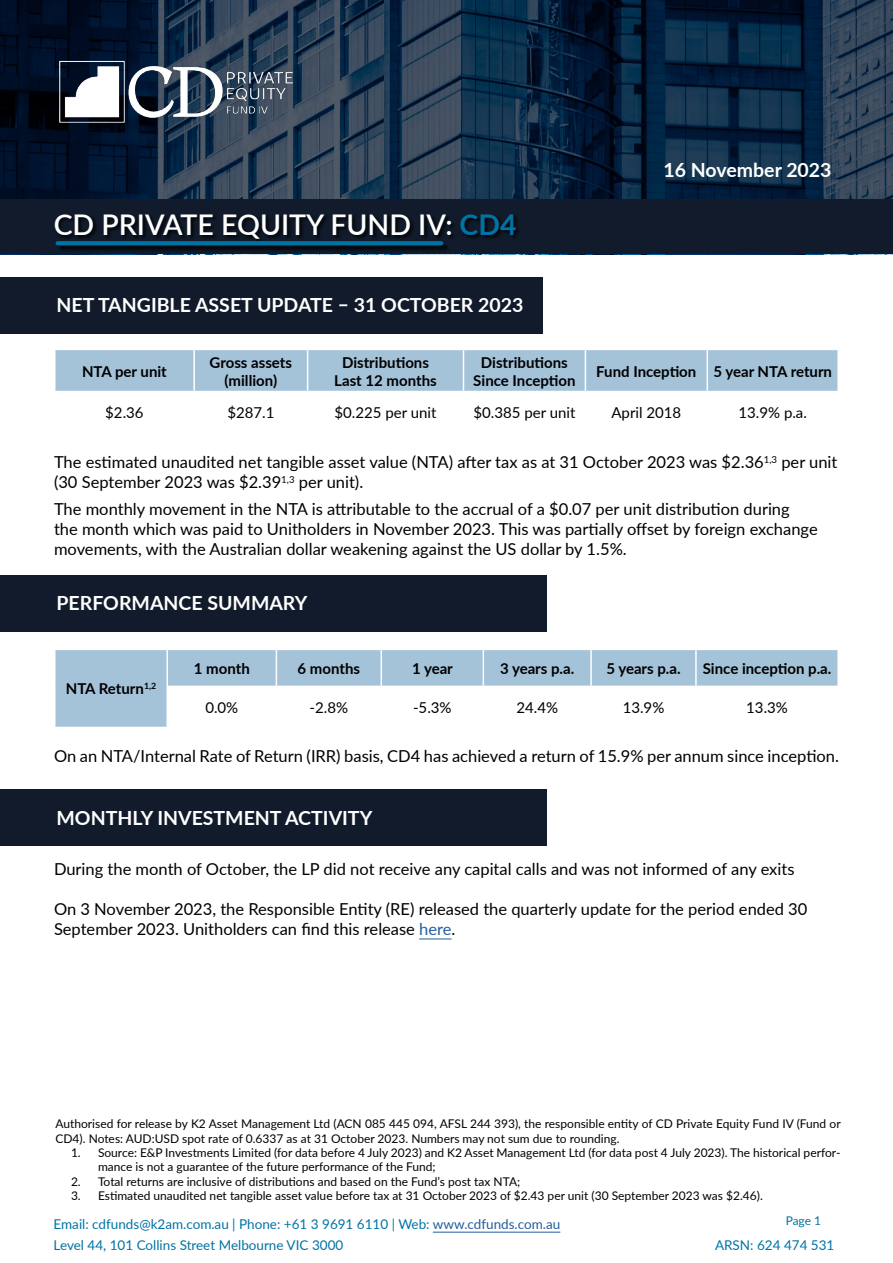
<style>
.page{position:relative;width:893px;height:1263px;background:#fff}
.page>*{position:absolute;margin:0;border:0;box-sizing:border-box;transform-origin:0 0}
.t1{font:600 28.5px "Lato";color:#fff}
.t2{font:700 19.5px "Lato";color:#fff}
.t3{font:16.5px/19.8px "Lato";color:#000}
.t4{font:700 15px/18px "Lato";color:#000;text-align:center}
.t5{font:15px "Lato";color:#000}
.t6{font:13.5px/21px "Lato";color:#0073a5}
.t7{font:12px/14.4px "Lato";color:#000}
.t8{font:12px "Lato";color:#0073a5}
.s1{font-weight:700;color:#0073a5}
.s2{color:#215e9e}
</style>
<div class="page">
<svg style="left:0;top:0;width:893px;height:199px;background:#162d45"></svg>
<div style="left:0;top:199px;width:893px;height:55px;background:#111b2b"></div>
<div style="left:54px;top:214px;width:467px;height:31px;background:#000;opacity:.75"></div>
<div style="left:57px;top:242px;width:394px;height:11px;background:#000;opacity:.75"></div>
<svg style="left:58px;top:241px;width:383px;height:4px;background:#006fa0"></svg>
<div style="left:0;top:277px;width:542px;height:57px;background:#111b2b"></div>
<div style="left:56px;top:350px;width:781px;height:41px;background:#a4c2d8"></div>
<hr style="left:193px;top:350px;width:2px;height:41px;background:#fff">
<hr style="left:307px;top:350px;width:1px;height:41px;background:#fff">
<hr style="left:463px;top:350px;width:1px;height:41px;background:#fff">
<hr style="left:585px;top:350px;width:1px;height:41px;background:#fff">
<hr style="left:706px;top:350px;width:2px;height:41px;background:#fff">
<div style="left:56px;top:650px;width:781px;height:77px;background:#a4c2d8"></div>
<svg style="left:168px;top:687px;width:669px;height:40px"></svg>
<hr style="left:166px;top:650px;width:2px;height:36px;background:#fff">
<hr style="left:276px;top:650px;width:1px;height:36px;background:#fff">
<hr style="left:381px;top:650px;width:1px;height:36px;background:#fff">
<hr style="left:483px;top:650px;width:1px;height:36px;background:#fff">
<hr style="left:590px;top:650px;width:2px;height:36px;background:#fff">
<hr style="left:695px;top:650px;width:2px;height:36px;background:#fff">
<hr style="left:166px;top:686px;width:110px;height:1px;background:#fff">
<hr style="left:166px;top:687px;width:2px;height:40px;background:#fff">
<hr style="left:276px;top:686px;width:105px;height:1px;background:#fff">
<hr style="left:276px;top:687px;width:1px;height:40px;background:#fff">
<hr style="left:381px;top:686px;width:102px;height:1px;background:#fff">
<hr style="left:381px;top:687px;width:1px;height:40px;background:#fff">
<hr style="left:483px;top:686px;width:108px;height:1px;background:#fff">
<hr style="left:483px;top:687px;width:1px;height:40px;background:#fff">
<hr style="left:591px;top:686px;width:105px;height:1px;background:#fff">
<hr style="left:590px;top:687px;width:2px;height:40px;background:#fff">
<hr style="left:696px;top:686px;width:143px;height:1px;background:#fff">
<hr style="left:695px;top:687px;width:2px;height:40px;background:#fff">
<div style="left:0;top:574px;width:547px;height:57px;background:#111b2b"></div>
<div style="left:0;top:789px;width:547px;height:57px;background:#111b2b"></div>
<hr style="left:419px;top:939px;width:32px;height:1px;background:#215e9e">
<hr style="left:433px;top:1232px;width:127px;height:1px;background:#215e9e">
<img style="left:51px;top:54px;width:254px;height:75px">
<h1 class="t1" style="left:54px;top:204px;width:464px">CD PRIVATE EQUITY FUND IV: <span class="s1">CD4</span></h1>
<p class="t2" style="left:57px;top:291px;width:468px">NET TANGIBLE ASSET UPDATE – 31 OCTOBER 2023</p>
<p class="t2" style="left:663px;top:156px;width:170px">16 November 2023</p>
<p class="t4" style="left:82px;top:361px;width:86px">NTA per unit</p>
<p class="t4" style="left:210px;top:352px;width:84px">Gross assets (million)</p>
<p class="t4" style="left:334px;top:352px;width:104px">Distributions<br>Last 12 months</p>
<p class="t4" style="left:473px;top:352px;width:104px">Distributions<br>Since Inception</p>
<p class="t4" style="left:596px;top:361px;width:237px">Fund Inception 5 year NTA return</p>
<p class="t5" style="left:105px;top:402px;width:40px">$2.36</p>
<p class="t5" style="left:227px;top:402px;width:49px">$287.1</p>
<p class="t5" style="left:335px;top:402px;width:103px">$0.225 per unit</p>
<p class="t5" style="left:473px;top:402px;width:103px">$0.385 per unit</p>
<p class="t5" style="left:611px;top:402px;width:71px">April 2018</p>
<p class="t5" style="left:738px;top:402px;width:70px">13.9% p.a.</p>
<p class="t3" style="left:54px;top:452px;width:785px">The estimated unaudited net tangible asset value (NTA) after tax as at 31 October 2023 was $2.36<sup>1,3</sup> per unit (30 September 2023 was $2.39<sup>1,3</sup> per unit).</p>
<p class="t3" style="left:54px;top:498px;width:765px">The monthly movement in the NTA is attributable to the accrual of a $0.07 per unit distribution during<br>the month which was paid to Unitholders in November 2023. This was partially offset by foreign exchange movements, with the Australian dollar weakening against the US dollar by 1.5%.</p>
<p class="t2" style="left:57px;top:589px;width:252px">PERFORMANCE SUMMARY</p>
<p class="t4" style="left:194px;top:659px;width:57px">1 month</p>
<p class="t4" style="left:298px;top:659px;width:64px">6 months</p>
<p class="t4" style="left:412px;top:659px;width:42px">1 year</p>
<p class="t4" style="left:500px;top:659px;width:76px">3 years p.a.</p>
<p class="t4" style="left:606px;top:659px;width:76px">5 years p.a.</p>
<p class="t4" style="left:703px;top:659px;width:130px">Since inception p.a.</p>
<p class="t5" style="left:205px;top:697px;width:34px">0.0%</p>
<p class="t5" style="left:310px;top:697px;width:40px">-2.8%</p>
<p class="t5" style="left:413px;top:697px;width:40px">-5.3%</p>
<p class="t5" style="left:516px;top:697px;width:43px">24.4%</p>
<p class="t5" style="left:623px;top:697px;width:43px">13.9%</p>
<p class="t5" style="left:746px;top:697px;width:43px">13.3%</p>
<p class="t3" style="left:54px;top:746px;width:786px">On an NTA/Internal Rate of Return (IRR) basis, CD4 has achieved a return of 15.9% per annum since inception.</p>
<p class="t4" style="left:66px;top:679px;width:92px">NTA Return<sup>1,2</sup></p>
<p class="t2" style="left:57px;top:803px;width:317px">MONTHLY INVESTMENT ACTIVITY</p>
<p class="t3" style="left:54px;top:858px;width:742px">During the month of October, the LP did not receive any capital calls and was not informed of any exits</p>
<p class="t3" style="left:54px;top:899px;width:755px">On 3 November 2023, the Responsible Entity (RE) released the quarterly update for the period ended 30<br>September 2023. Unitholders can find this release <span class="s2">here</span>.</p>
<p class="t7" style="left:56px;top:1116px;width:787px">Authorised for release by K2 Asset Management Ltd (ACN 085 445 094, AFSL 244 393), the responsible entity of CD Private Equity Fund IV (Fund or<br>CD4). Notes: AUD:USD spot rate of 0.6337 as at 31 October 2023. Numbers may not sum due to rounding.</p>
<p class="t7" style="left:98px;top:1145px;width:744px;text-indent:-27px">1. Source: E&amp;P Investments Limited (for data before 4 July 2023) and K2 Asset Management Ltd (for data post 4 July 2023). The historical perfor&shy;mance is not a guarantee of the future performance of the Fund;</p>
<p class="t7" style="left:71px;top:1174px;width:451px">2. Total returns are inclusive of distributions and based on the Fund’s post tax NTA;</p>
<p class="t7" style="left:71px;top:1188px;width:693px">3. Estimated unaudited net tangible asset value before tax at 31 October 2023 of $2.43 per unit (30 September 2023 was $2.46).</p>
<p class="t6" style="left:54px;top:1213px;width:508px">Email: cdfunds@k2am.com.au | Phone: +61 3 9691 6110 | Web: <span class="s2">www.cdfunds.com.au<br></span>Level 44, 101 Collins Street Melbourne VIC 3000</p>
<p class="t8" style="left:786px;top:1212px;width:37px">Page 1</p>
<p class="t6" style="left:715px;top:1234px;width:121px">ARSN: 624 474 531</p>
</div>
